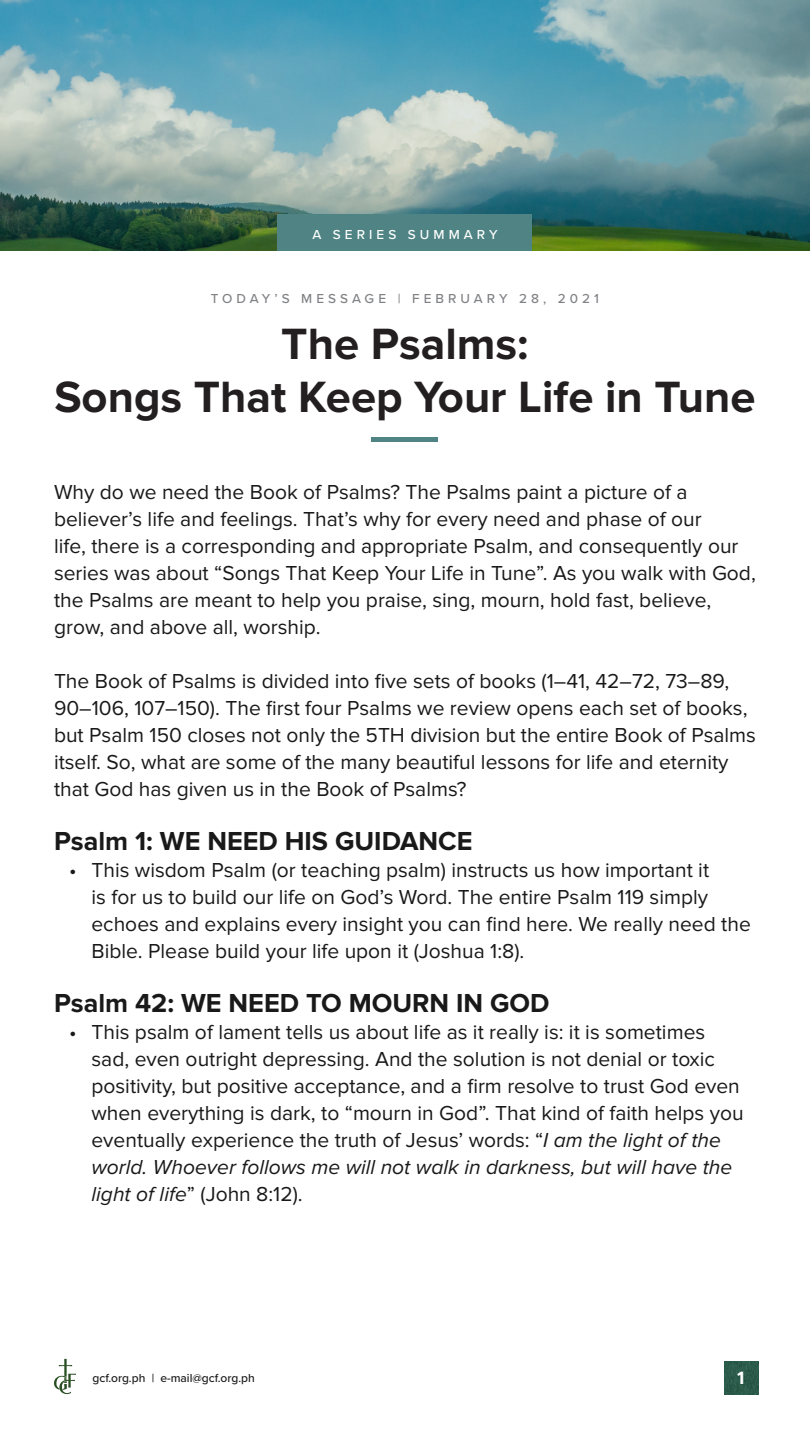
<style>
.page{position:relative;width:810px;height:1440px;background:#fff}
.page>*{position:absolute;margin:0;border:0;box-sizing:border-box;transform-origin:0 0}
.t1{font:700 45.45px "Proxima Nova";color:#231f20}
.t2{font:700 27px "Proxima Nova";color:#1a191a}
.t3{font:21px/27px "Proxima Nova";color:#1a191a}
.t4{font:700 18px "Metropolis";color:#fff}
.t5{font:500 13.5px "Proxima Nova";letter-spacing:.3em;color:#808285}
.t6{font:500 13.5px "Proxima Nova";letter-spacing:.3em;color:#fff}
.t7{font:500 12px "Proxima Nova";color:#1a191a}
.s1{font-style:italic}
</style>
<div class="page">
<svg style="left:0;top:0;width:810px;height:250px;background:#6c9ca2"></svg>
<div style="left:372px;top:437px;width:66px;height:5px;background:#508484"></div>
<div style="left:278px;top:214px;width:254px;height:36px;background:#508484"></div>
<img style="left:724px;top:1361px;width:34px;height:34px">
<svg style="left:54px;top:1359px;width:22px;height:35px"></svg>
<p class="t6" style="left:312px;top:225px;width:187px">A SERIES SUMMARY</p>
<p class="t5" style="left:211px;top:289px;width:390px">TODAY’S MESSAGE | FEBRUARY 28, 2021</p>
<p class="t1" style="left:281px;top:317px;width:249px">The Psalms:</p>
<p class="t1" style="left:54px;top:371px;width:703px">Songs That Keep Your Life in Tune</p>
<p class="t3" style="left:54px;top:479px;width:703px">Why do we need the Book of Psalms? The Psalms paint a picture of a believer’s life and feelings. That’s why for every need and phase of our<br>life, there is a corresponding and appropriate Psalm, and consequently our series was about “Songs That Keep Your Life in Tune”. As you walk with God, the Psalms are meant to help you praise, sing, mourn, hold fast, believe, grow, and above all, worship.</p>
<p class="t3" style="left:54px;top:668px;width:704px">The Book of Psalms is divided into five sets of books (1–41, 42–72, 73–89, 90–106, 107–150). The first four Psalms we review opens each set of books, but Psalm 150 closes not only the 5TH division but the entire Book of Psalms itself. So, what are some of the many beautiful lessons for life and eternity that God has given us in the Book of Psalms?</p>
<p class="t2" style="left:54px;top:825px;width:420px">Psalm 1: WE NEED HIS GUIDANCE</p>
<p class="t3" style="left:92px;top:857px;width:661px;text-indent:-22px">• This wisdom Psalm (or teaching psalm) instructs us how important it<br>is for us to build our life on God’s Word. The entire Psalm 119 simply echoes and explains every insight you can find here. We really need the Bible. Please build your life upon it (Joshua 1:8).</p>
<p class="t2" style="left:54px;top:987px;width:497px">Psalm 42: WE NEED TO MOURN IN GOD</p>
<p class="t3" style="left:92px;top:1019px;width:654px;text-indent:-22px">• This psalm of lament tells us about life as it really is: it is sometimes sad, even outright depressing. And the solution is not denial or toxic positivity, but positive acceptance, and a firm resolve to trust God even when everything is dark, to “mourn in God”. That kind of faith helps you eventually experience the truth of Jesus’ words: “<span class="s1">I am the light of the world. Whoever follows me will not walk in darkness, but will have the light of life</span>” (John 8:12).</p>
<p class="t7" style="left:92px;top:1369px;width:164px">gcf.org.ph | e-mail@gcf.org.ph</p>
<p class="t4" style="left:737px;top:1367px;width:9px">1</p>
</div>
